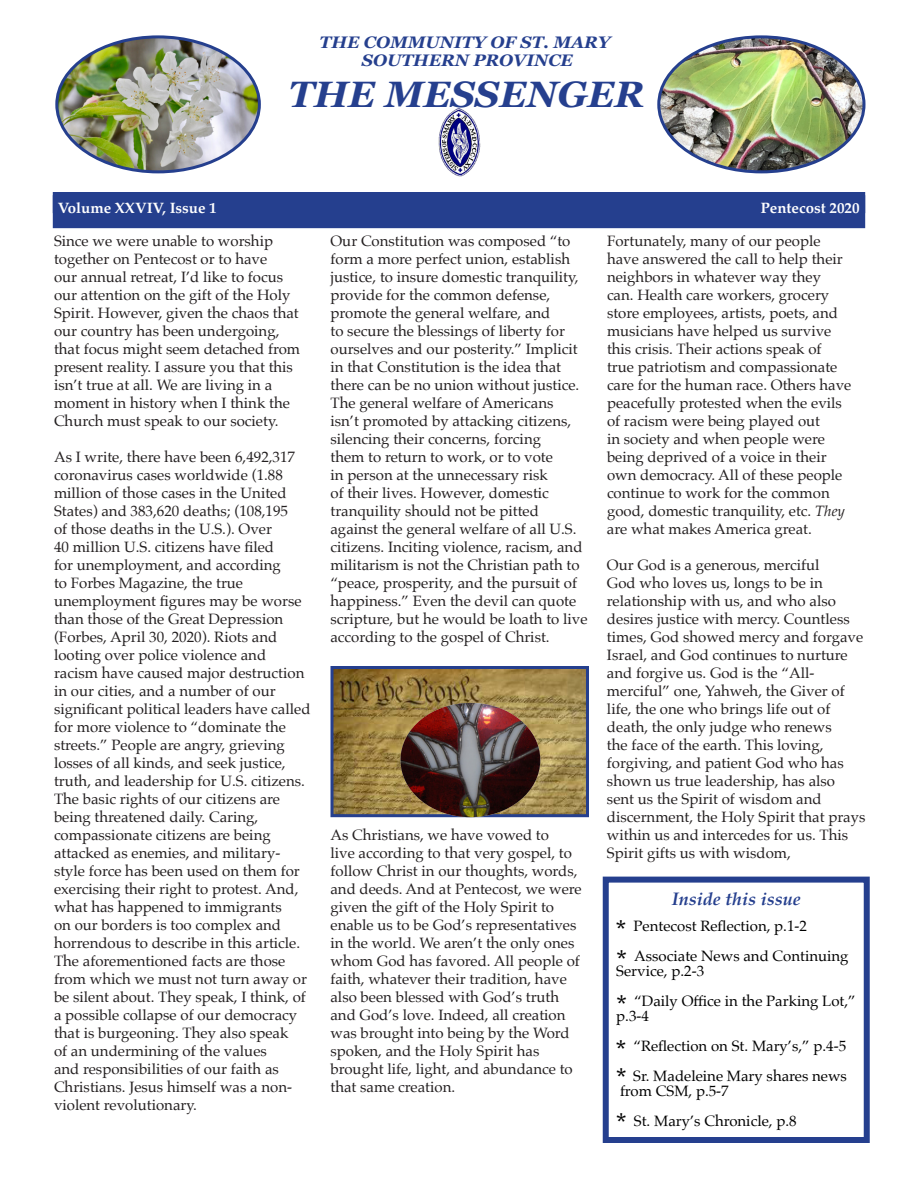
<style>
.page{position:relative;width:918px;height:1188px;background:#fff}
.page>*{position:absolute;margin:0;border:0;box-sizing:border-box;transform-origin:0 0}
.t1{font:italic 700 36.75px "Georgia";color:#253f8e}
.t2{font:27px "Palatino";color:#000}
.t3{font:italic 700 18px "Palatino";color:#253f8e}
.t4{font:italic 700 16.65px "Georgia";color:#253f8e}
.t5{font:15px/18px "Palatino";color:#231f20}
.t6{font:15px/15px "Palatino";color:#000}
.t7{font:700 15px "Palatino";color:#fff}
.s1{font-style:italic}
.s2{font-size:27px}
</style>
<div class="page">
<div style="left:53px;top:180px;width:812px;height:33px;background:#253f8e"></div>
<div style="left:53px;top:195px;width:812px;height:33px;background:#253f8e"></div>
<img style="left:438px;top:109px;width:43px;height:67px">
<img style="left:57px;top:37px;width:202px;height:135px">
<div style="left:55px;top:35px;width:206px;height:138px;border:3px solid #253f8e;border-radius:50%"></div>
<img style="left:659px;top:37px;width:203px;height:135px">
<div style="left:657px;top:35px;width:209px;height:138px;border:3px solid #253f8e;border-radius:50%"></div>
<div style="left:38px;top:176px;width:842px;height:11px;background:#fff"></div>
<div style="left:39px;top:183px;width:840px;height:9px;background:#fff"></div>
<div style="left:603px;top:877px;width:267px;height:266px;border:6px solid #253f8e"></div>
<img style="left:334px;top:670px;width:251px;height:143px">
<div style="left:330px;top:666px;width:259px;height:151px;border:3px solid #253f8e"></div>
<img style="left:400px;top:703px;width:140px;height:114px">
<p class="t4" style="left:320px;top:30px;width:292px">THE COMMUNITY OF ST. MARY</p>
<p class="t4" style="left:362px;top:48px;width:213px">SOUTHERN PROVINCE</p>
<p class="t1" style="left:288px;top:67px;width:357px">THE MESSENGER</p>
<p class="t7" style="left:58px;top:195px;width:160px">Volume XXVIV, Issue 1</p>
<p class="t7" style="left:761px;top:195px;width:100px">Pentecost 2020</p>
<p class="t5" style="left:54px;top:232px;width:248px">Since we were unable to worship together on Pentecost or to have<br>our annual retreat, I’d like to focus our attention on the gift of the Holy Spirit. However, given the chaos that our country has been undergoing, that focus might seem detached from present reality. I assure you that this isn’t true at all. We are living in a moment in history when I think the Church must speak to our society.</p>
<p class="t5" style="left:54px;top:448px;width:258px">As I write, there have been 6,492,317 coronavirus cases worldwide (1.88 million of those cases in the United States) and 383,620 deaths; (108,195<br>of those deaths in the U.S.). Over<br>40 million U.S. citizens have filed<br>for unemployment, and according<br>to Forbes Magazine, the true unemployment figures may be worse than those of the Great Depression (Forbes, April 30, 2020). Riots and looting over police violence and racism have caused major destruction in our cities, and a number of our significant political leaders have called for more violence to “dominate the streets.” People are angry, grieving losses of all kinds, and seek justice, truth, and leadership for U.S. citizens.<br>The basic rights of our citizens are being threatened daily. Caring, compassionate citizens are being attacked as enemies, and military&shy;style force has been used on them for exercising their right to protest. And, what has happened to immigrants<br>on our borders is too complex and horrendous to describe in this article.<br>The aforementioned facts are those from which we must not turn away or be silent about. They speak, I think, of a possible collapse of our democracy that is burgeoning. They also speak<br>of an undermining of the values<br>and responsibilities of our faith as Christians. Jesus himself was a non&shy;violent revolutionary.</p>
<p class="t5" style="left:330px;top:232px;width:259px">Our Constitution was composed “to form a more perfect union, establish justice, to insure domestic tranquility, provide for the common defense, promote the general welfare, and<br>to secure the blessings of liberty for ourselves and our posterity.” Implicit in that Constitution is the idea that there can be no union without justice.<br>The general welfare of Americans<br>isn’t promoted by attacking citizens, silencing their concerns, forcing<br>them to return to work, or to vote<br>in person at the unnecessary risk<br>of their lives. However, domestic tranquility should not be pitted against the general welfare of all U.S. citizens. Inciting violence, racism, and militarism is not the Christian path to “peace, prosperity, and the pursuit of happiness.” Even the devil can quote scripture, but he would be loath to live according to the gospel of Christ.</p>
<p class="t5" style="left:330px;top:826px;width:253px">As Christians, we have vowed to<br>live according to that very gospel, to follow Christ in our thoughts, words, and deeds. And at Pentecost, we were given the gift of the Holy Spirit to enable us to be God’s representatives in the world. We aren’t the only ones whom God has favored. All people of faith, whatever their tradition, have also been blessed with God’s truth and God’s love. Indeed, all creation was brought into being by the Word spoken, and the Holy Spirit has brought life, light, and abundance to that same creation.</p>
<p class="t5" style="left:607px;top:232px;width:246px">Fortunately, many of our people have answered the call to help their neighbors in whatever way they can. Health care workers, grocery store employees, artists, poets, and musicians have helped us survive this crisis. Their actions speak of true patriotism and compassionate care for the human race. Others have peacefully protested when the evils of racism were being played out<br>in society and when people were being deprived of a voice in their own democracy. All of these people continue to work for the common good, domestic tranquility, etc. <span class="s1">They </span>are what makes America great.</p>
<p class="t5" style="left:607px;top:556px;width:260px">Our God is a generous, merciful<br>God who loves us, longs to be in relationship with us, and who also desires justice with mercy. Countless times, God showed mercy and forgave Israel, and God continues to nurture and forgive us. God is the “All&shy;merciful” one, Yahweh, the Giver of life, the one who brings life out of death, the only judge who renews<br>the face of the earth. This loving, forgiving, and patient God who has shown us true leadership, has also sent us the Spirit of wisdom and discernment, the Holy Spirit that prays within us and intercedes for us. This Spirit gifts us with wisdom,</p>
<p class="t3" style="left:672px;top:884px;width:130px">Inside this issue</p>
<p class="t2" style="left:616px;top:908px;width:12px">*</p>
<p class="t6" style="left:634px;top:918px;width:175px">Pentecost Reflection, p.1-2</p>
<p class="t2" style="left:616px;top:938px;width:12px">*</p>
<p class="t6" style="left:634px;top:948px;width:216px">Associate News and Continuing</p>
<p class="t6" style="left:616px;top:963px;width:89px">Service, p.2-3</p>
<p class="t2" style="left:616px;top:983px;width:12px">*</p>
<p class="t6" style="left:634px;top:993px;width:223px">“Daily Office in the Parking Lot,”</p>
<p class="t6" style="left:616px;top:1008px;width:34px">p.3-4</p>
<p class="t2" style="left:615px;top:1028px;width:12px">*</p>
<p class="t6" style="left:634px;top:1038px;width:214px">“Reflection on St. Mary’s,” p.4-5</p>
<p class="t6" style="left:616px;top:1068px;width:233px"><span class="s2">*</span> Sr. Madeleine Mary shares news from CSM, p.5-7</p>
<p class="t2" style="left:616px;top:1102px;width:12px">*</p>
<p class="t6" style="left:634px;top:1113px;width:164px">St. Mary’s Chronicle, p.8</p>
</div>
